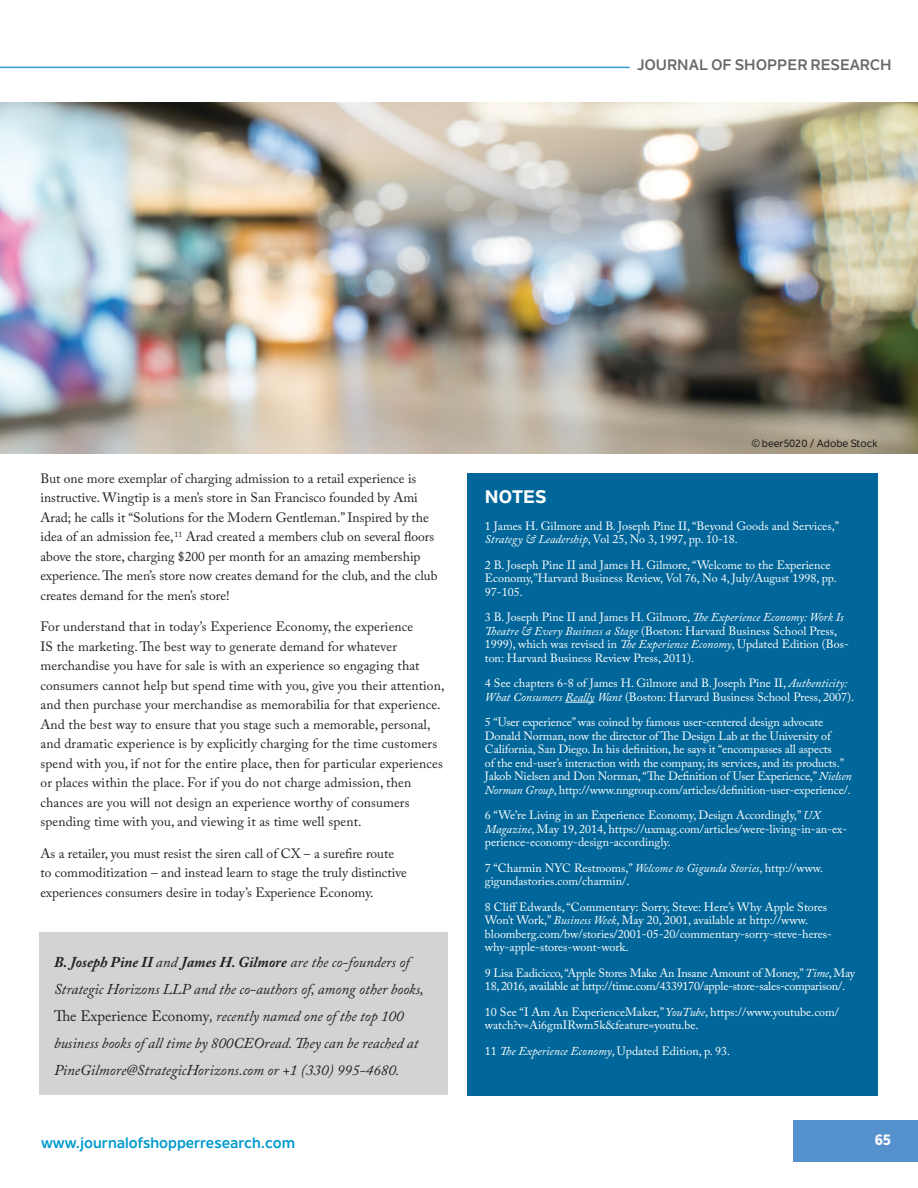
<style>
.page{position:relative;width:918px;height:1188px;background:#fff}
.page>*{position:absolute;margin:0;border:0;box-sizing:border-box;transform-origin:0 0}
.t1{font:800 18px "Nolan Next";letter-spacing:-.005em;color:#fff}
.t2{font:italic 15px/27px "Adobe Caslon Pro";color:#231f20}
.t3{font:700 15px "Nolan Next";color:#009acd}
.t4{font:700 15px "Nolan Next";color:#666767}
.t5{font:800 15px "Nolan Next";color:#fff}
.t6{font:13.5px/19.5px "Adobe Caslon Pro";letter-spacing:.01em;color:#231f20}
.t7{font:12px/13.5px "Adobe Caslon Pro";color:#fff}
.t8{font:12px/13.5px "Adobe Caslon Pro";letter-spacing:-.02em;color:#fff}
.t9{font:500 10.5px "Nolan Next";color:#231f20}
.s1{font-weight:700}
.s2{font-style:normal}
.s3{font-style:italic}
</style>
<div class="page">
<img style="left:0;top:103px;width:918px;height:351px">
<div style="left:467px;top:473px;width:411px;height:622px;background:#01679a"></div>
<div style="left:40px;top:932px;width:408px;height:163px;background:#d1d3d4"></div>
<svg style="left:565px;top:702px;width:29px;height:1px"></svg>
<hr style="left:0;top:67px;width:630px;height:1px;background:#3499cd">
<div style="left:793px;top:1120px;width:125px;height:42px;background:#5591cd"></div>
<p class="t4" style="left:637px;top:55px;width:256px">JOURNAL OF SHOPPER RESEARCH</p>
<p class="t6" style="left:40px;top:469px;width:399px">But one more exemplar of charging admission to a retail experience is instructive. Wingtip is a men’s store in San Francisco founded by Ami Arad; he calls it “Solutions for the Modern Gentleman.” Inspired by the idea of an admission fee, <sup>11</sup> Arad created a members club on several floors above the store, charging $200 per month for an amazing membership experience. The men’s store now creates demand for the club, and the club creates demand for the men’s store!</p>
<p class="t6" style="left:40px;top:617px;width:406px">For understand that in today’s Experience Economy, the experience<br>IS the marketing. The best way to generate demand for whatever merchandise you have for sale is with an experience so engaging that consumers cannot help but spend time with you, give you their attention, and then purchase your merchandise as memorabilia for that experience.<br>And the best way to ensure that you stage such a memorable, personal, and dramatic experience is by explicitly charging for the time customers spend with you, if not for the entire place, then for particular experiences or places within the place. For if you do not charge admission, then chances are you will not design an experience worthy of consumers spending time with you, and viewing it as time well spent.</p>
<p class="t6" style="left:40px;top:844px;width:368px">As a retailer, you must resist the siren call of CX – a surefire route to commoditization – and instead learn to stage the truly distinctive experiences consumers desire in today’s Experience Economy.</p>
<p class="t2" style="left:54px;top:949px;width:371px"><span class="s1">B. Joseph Pine II</span> and <span class="s1">James H. Gilmore</span> are the co-founders of Strategic Horizons LLP and the co-authors of, among other books, <span class="s2">The Experience Economy</span>, recently named one of the top 100 business books of all time by 800CEOread. They can be reached at PineGilmore@StrategicHorizons.com or +1 (330) 995-4680.</p>
<p class="t9" style="left:752px;top:437px;width:127px">© beer5020 / Adobe Stock</p>
<p class="t1" style="left:485px;top:485px;width:63px">NOTES</p>
<p class="t7" style="left:485px;top:519px;width:356px">1 James H. Gilmore and B. Joseph Pine II, “Beyond Goods and Services,”<br><span class="s3">Strategy &amp; Leadership</span>, Vol 25, No 3, 1997, pp. 10-18.</p>
<p class="t7" style="left:485px;top:558px;width:353px">2 B. Joseph Pine II and James H. Gilmore, “Welcome to the Experience<br>Economy,”Harvard Business Review, Vol 76, No 4, July/August 1998, pp.<br>97-105.</p>
<p class="t7" style="left:485px;top:611px;width:366px">3 B. Joseph Pine II and James H. Gilmore, <span class="s3">The Experience Economy: Work Is Theatre &amp; Every Business a Stage</span> (Boston: Harvard Business School Press, 1999), which was revised in <span class="s3">The Experience Economy</span>, Updated Edition (Bos&shy;ton: Harvard Business Review Press, 2011).</p>
<p class="t7" style="left:485px;top:677px;width:371px">4 See chapters 6-8 of James H. Gilmore and B. Joseph Pine II, <span class="s3">Authenticity:<br>What Consumers Really Want</span> (Boston: Harvard Business School Press, 2007).</p>
<p class="t7" style="left:485px;top:716px;width:368px">5 “User experience” was coined by famous user-centered design advocate Donald Norman, now the director of The Design Lab at the University of California, San Diego. In his definition, he says it “encompasses all aspects<br>of the end-user’s interaction with the company, its services, and its products.” Jakob Nielsen and Don Norman, “The Definition of User Experience,” <span class="s3">Nielsen Norman Group</span>, http://www.nngroup.com/articles/definition-user-experience/.</p>
<p class="t7" style="left:485px;top:809px;width:364px">6 “We’re Living in an Experience Economy, Design Accordingly,” <span class="s3">UX<br>Magazine</span>, May 19, 2014, https://uxmag.com/articles/were-living-in-an-ex&shy;perience-economy-design-accordingly.</p>
<p class="t7" style="left:485px;top:861px;width:340px">7 “Charmin NYC Restrooms,” <span class="s3">Welcome to Gigunda Stories</span>, http://www. gigundastories.com/charmin/.</p>
<p class="t7" style="left:485px;top:900px;width:349px">8 Cliff Edwards, “Commentary: Sorry, Steve: Here’s Why Apple Stores Won’t Work,” <span class="s3">Business Week</span>, May 20, 2001, available at http://www. bloomberg.com/bw/stories/2001-05-20/commentary-sorry-steve-heres&shy;why-apple-stores-wont-work.</p>
<p class="t8" style="left:485px;top:966px;width:372px">9 Lisa Eadicicco, “Apple Stores Make An Insane Amount of Money,” <span class="s3">Time</span>, May<br>18, 2016, available at http://time.com/4339170/apple-store-sales-comparison/.</p>
<p class="t7" style="left:485px;top:1005px;width:356px">10 See “I Am An ExperienceMaker,” <span class="s3">YouTube</span>, https://www.youtube.com/ watch?v=Ai6gmIRwm5k&amp;feature=youtu.be.</p>
<p class="t7" style="left:485px;top:1044px;width:247px">11 <span class="s3">The Experience Economy</span>, Updated Edition, p. 93.</p>
<p class="t3" style="left:41px;top:1133px;width:256px">www.journalofshopperresearch.com</p>
<p class="t5" style="left:875px;top:1130px;width:18px">65</p>
</div>
